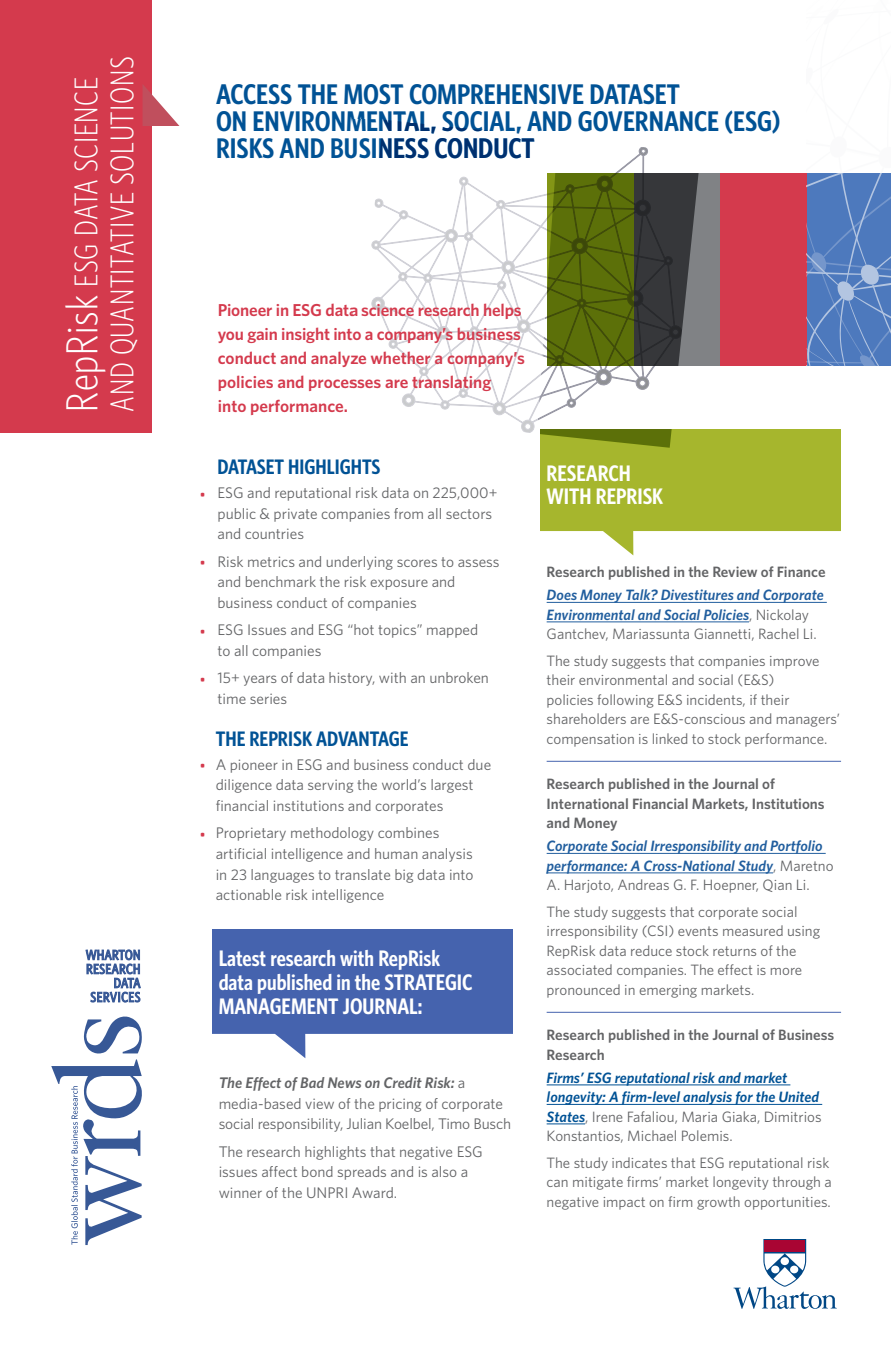
<style>
.page{position:relative;width:891px;height:1350px;background:#fff}
.page>*{position:absolute;margin:0;border:0;box-sizing:border-box;transform-origin:0 0}
.t1{font:300 33px/36px "Whitney Condensed";letter-spacing:.02em;color:#fff}
.t2{font:600 28.5px/27px "Whitney Condensed";color:#005295}
.t3{font:600 22.5px/24px "Whitney Condensed";color:#fff}
.t4{font:600 21px "Whitney Condensed";color:#005295}
.t5{font:600 17.25px/24px "Whitney";color:#d43a4d}
.t6{font:15.3px/20.5px "Whitney";color:#636466}
.t7{font:15px/19.5px "Whitney";color:#636466}
.t8{font:italic 600 15px/19.5px "Whitney";color:#215e9e}
.t9{font:600 15px/19.5px "Whitney";color:#636466}
.t10{font:italic 600 15px/19.5px "Whitney";color:#005295}
.s1{font-size:45px}
.s2{color:#d43a4d}
.s3{font-weight:600;font-style:italic}
.s4{font-weight:400;font-style:normal;color:#636466}
</style>
<div class="page">
<svg style="left:734px;top:1239px;width:103px;height:70px"></svg>
<div style="left:765px;top:1241px;width:40px;height:11px;background:#a90533"></div>
<div style="left:0;top:0;width:151px;height:433px;background:#d43a4d"></div>
<svg style="left:143px;top:84px;width:36px;height:42px"></svg>
<div style="left:388px;top:596px;width:15px;height:15px;border:4px solid #fff;border-radius:50%"></div>
<div style="left:217px;top:588px;width:16px;height:15px;border:4px solid #fff;border-radius:50%"></div>
<svg style="left:229px;top:596px;width:4px;height:6px"></svg>
<div style="left:726px;top:586px;width:15px;height:15px;border:4px solid #fff;border-radius:50%"></div>
<svg style="left:649px;top:594px;width:159px;height:28px"></svg>
<svg style="left:562px;top:601px;width:74px;height:1px"></svg>
<div style="left:634px;top:603px;width:15px;height:15px;border:4px solid #fff;border-radius:50%"></div>
<svg style="left:212px;top:929px;width:301px;height:129px;fill:#4563ae"></svg>
<svg style="left:51px;top:1017px;width:91px;height:228px"></svg>
<svg style="left:86px;top:950px;width:55px;height:52px"></svg>
<svg style="left:540px;top:448px;width:301px;height:107px;fill:#a6b62d"></svg>
<hr style="left:547px;top:602px;width:280px;height:1px;background:#215e9e">
<hr style="left:547px;top:622px;width:202px;height:1px;background:#215e9e">
<hr style="left:547px;top:761px;width:294px;height:1px;background:#4563ae">
<hr style="left:547px;top:853px;width:279px;height:1px;background:#215e9e">
<hr style="left:547px;top:873px;width:226px;height:1px;background:#215e9e">
<hr style="left:547px;top:1012px;width:294px;height:1px;background:#4563ae">
<hr style="left:547px;top:1085px;width:243px;height:1px;background:#005295">
<hr style="left:547px;top:1104px;width:275px;height:1px;background:#005295">
<hr style="left:547px;top:1124px;width:38px;height:1px;background:#005295">
<svg style="left:371px;top:176px;width:166px;height:257px"></svg>
<svg style="left:537px;top:173px;width:13px;height:275px"></svg>
<svg style="left:550px;top:147px;width:341px;height:341px"></svg>
<h1 class="t1" style="left:67px;top:412px;width:357px;rotate:-90deg"><span class="s1">RepRisk</span> ESG DATA SCIENCE<br>AND QUANTITATIVE SOLUTIONS</h1>
<h2 class="t2" style="left:216px;top:79px;width:566px">ACCESS THE MOST COMPREHENSIVE DATASET<br>ON ENVIRONMENTAL, SOCIAL, AND GOVERNANCE (ESG)<br>RISKS AND BUSINESS CONDUCT</h2>
<p class="t5" style="left:218px;top:297px;width:308px">Pioneer in ESG data science research helps you gain insight into a company’s business conduct and analyze whether a company’s policies and processes are translating<br>into performance.</p>
<h3 class="t4" style="left:217px;top:454px;width:165px">DATASET HIGHLIGHTS</h3>
<p class="t6" style="left:218px;top:482px;width:281px;text-indent:-18px"><span class="s2">•</span> ESG and reputational risk data on 225,000+ public &amp; private companies from all sectors and countries</p>
<p class="t6" style="left:218px;top:551px;width:284px;text-indent:-18px"><span class="s2">•</span> Risk metrics and underlying scores to assess and benchmark the risk exposure and business conduct of companies</p>
<p class="t6" style="left:218px;top:619px;width:262px;text-indent:-18px"><span class="s2">•</span> ESG Issues and ESG “hot topics” mapped to all companies</p>
<p class="t6" style="left:218px;top:667px;width:273px;line-height:21px;text-indent:-18px"><span class="s2">•</span> 15+ years of data history, with an unbroken time series</p>
<h3 class="t4" style="left:216px;top:725px;width:194px">THE REPRISK ADVANTAGE</h3>
<p class="t6" style="left:216px;top:754px;width:277px;text-indent:-16px"><span class="s2">•</span> A pioneer in ESG and business conduct due diligence data serving the world’s largest financial institutions and corporates</p>
<p class="t6" style="left:216px;top:822px;width:259px;text-indent:-16px"><span class="s2">•</span> Proprietary methodology combines artificial intelligence and human analysis in 23 languages to translate big data into actionable risk intelligence</p>
<h3 class="t3" style="left:219px;top:945px;width:255px">Latest research with RepRisk data published in the STRATEGIC<br>MANAGEMENT JOURNAL:</h3>
<p class="t6" style="left:219px;top:1072px;width:294px"><span class="s3">The Effect of Bad News on Credit Risk:</span> a media-based view of the pricing of corporate social responsibility, Julian Koelbel, Timo Busch</p>
<p class="t6" style="left:219px;top:1141px;width:266px">The research highlights that negative ESG issues affect bond spreads and is also a winner of the UNPRI Award.</p>
<h3 class="t3" style="left:547px;top:461px;width:118px;line-height:22.5px">RESEARCH<br>WITH REPRISK</h3>
<p class="t9" style="left:547px;top:562px;width:280px">Research published in the Review of Finance</p>
<p class="t8" style="left:547px;top:585px;width:279px">Does Money Talk? Divestitures and Corporate<br>Environmental and Social Policies<span class="s4">, Nickolay<br>Gantchev, Mariassunta Giannetti, Rachel Li.</span></p>
<p class="t7" style="left:547px;top:650px;width:295px">The study suggests that companies improve their environmental and social (E&amp;S)<br>policies following E&amp;S incidents, if their shareholders are E&amp;S-conscious and managers’ compensation is linked to stock performance.</p>
<p class="t9" style="left:547px;top:774px;width:280px">Research published in the Journal of<br>International Financial Markets, Institutions and Money</p>
<p class="t8" style="left:547px;top:836px;width:289px">Corporate Social Irresponsibility and Portfolio performance: A Cross-National Study<span class="s4">, Maretno<br>A. Harjoto, Andreas G. F. Hoepner, Qian Li.</span></p>
<p class="t7" style="left:547px;top:901px;width:275px">The study suggests that corporate social irresponsibility (CSI) events measured using RepRisk data reduce stock returns of the associated companies. The effect is more pronounced in emerging markets.</p>
<p class="t9" style="left:547px;top:1025px;width:289px">Research published in the Journal of Business<br>Research</p>
<p class="t10" style="left:547px;top:1068px;width:276px">Firms’ ESG reputational risk and market longevity: A firm-level analysis for the United States<span class="s4">, Irene Fafaliou, Maria Giaka, Dimitrios Konstantios, Michael Polemis.</span></p>
<p class="t7" style="left:547px;top:1152px;width:287px">The study indicates that ESG reputational risk can mitigate firms’ market longevity through a negative impact on firm growth opportunities.</p>
</div>
